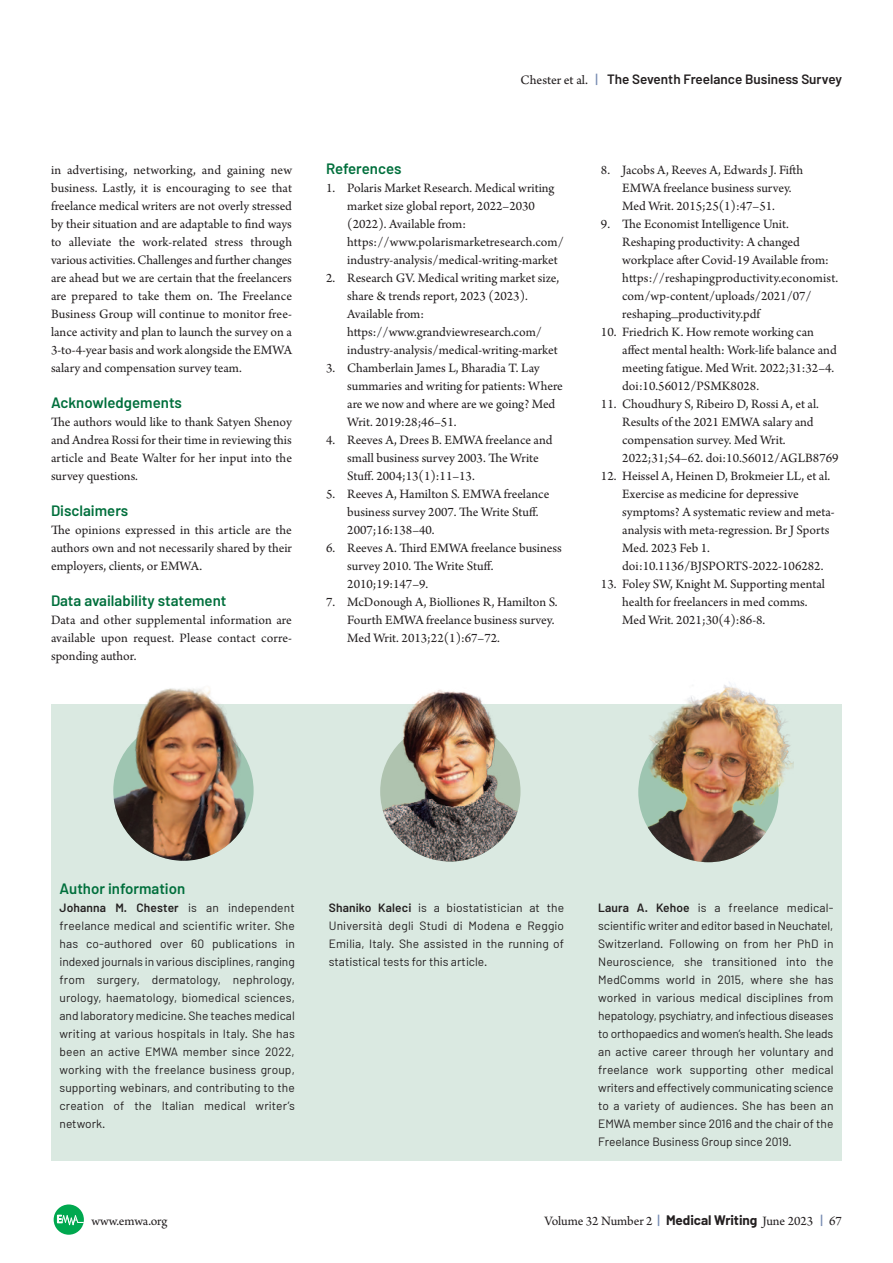
<style>
.page{position:relative;width:893px;height:1263px;background:#fff}
.page>*{position:absolute;margin:0;border:0;box-sizing:border-box;transform-origin:0 0}
.t1{font:600 15px "Barlow";color:#006f3c}
.t2{font:13.5px/18px "Arno Pro";color:#231f20}
.t3{font:600 13.5px "Barlow";color:#231f20}
.t4{font:12px/18px "Barlow";color:#231f20;text-align:justify}
.s1{font-family:"Arno Pro Sm Text";font-weight:400}
.s2{font-weight:500;color:#7589b1}
.s3{font-style:italic}
.s4{font-weight:600}
.s5{font-family:"Barlow";font-weight:500;color:#7589b1}
.s6{font-family:"Barlow";font-weight:700}
</style>
<div class="page">
<svg style="left:54px;top:1204px;width:30px;height:31px"></svg>
<div style="left:51px;top:704px;width:791px;height:456px;background:#dae9e1"></div>
<img style="left:113px;top:720px;width:141px;height:141px;border-radius:50%">
<img style="left:126px;top:688px;width:119px;height:117px">
<img style="left:380px;top:721px;width:140px;height:140px;border-radius:50%">
<img style="left:401px;top:690px;width:102px;height:115px">
<img style="left:638px;top:722px;width:141px;height:140px;border-radius:50%">
<img style="left:648px;top:682px;width:146px;height:124px">
<p class="t2" style="left:51px;top:162px;width:243px;text-align:justify">in advertising, networking, and gaining new business. Lastly, it is encouraging to see that freelance medical writers are not overly stressed by their situation and are adaptable to find ways to alleviate the work-related stress through various activities. Challenges and further changes are ahead but we are certain that the freelancers are prepared to take them on. The Freelance Business Group will continue to monitor free - lance activity and plan to launch the survey on a 3-to-4-year basis and work alongside the EMWA salary and compensation survey team.</p>
<p class="t1" style="left:51px;top:393px;width:132px">Acknowledgements</p>
<p class="t2" style="left:51px;top:414px;width:242px;text-align:justify">The authors would like to thank Satyen Shenoy and Andrea Rossi for their time in reviewing this article and Beate Walter for her input into the survey questions.</p>
<p class="t1" style="left:51px;top:501px;width:79px">Disclaimers</p>
<p class="t2" style="left:51px;top:522px;width:242px;text-align:justify">The opinions expressed in this article are the authors own and not necessarily shared by their employers, clients, or EMWA.</p>
<p class="t1" style="left:51px;top:591px;width:177px">Data availability statement</p>
<p class="t2" style="left:51px;top:612px;width:242px;text-align:justify">Data and other supplemental information are available upon request. Please contact corre - sponding author.</p>
<p class="t3" style="left:521px;top:70px;width:323px"><span class="s1">Chester et al.</span> <span class="s2">|</span> The Seventh Freelance Business Survey</p>
<p class="t1" style="left:326px;top:159px;width:77px">References</p>
<p class="t2" style="left:347px;top:180px;width:218px;text-indent:-21px">1. Polaris Market Research. Medical writing market size global report, 2022–2030 (2022). Available from: https://www.polarismarketresearch.com/ industry-analysis/medical-writing-market</p>
<p class="t2" style="left:347px;top:270px;width:213px;text-indent:-21px">2. Research GV. Medical writing market size, share &amp; trends report, 2023 (2023).<br>Available from: https://www.grandviewresearch.com/ industry-analysis/medical-writing-market</p>
<p class="t2" style="left:347px;top:360px;width:217px;text-indent:-21px">3. Chamberlain James L, Bharadia T. Lay summaries and writing for patients: Where are we now and where are we going? Med Writ. 2019:28;46–51.</p>
<p class="t2" style="left:347px;top:432px;width:207px;text-indent:-21px">4. Reeves A, Drees B. EMWA freelance and small business survey 2003. The Write<br>Stuff. 2004;13(1):11–13.</p>
<p class="t2" style="left:347px;top:486px;width:204px;text-indent:-21px">5. Reeves A, Hamilton S. EMWA freelance business survey 2007. The Write Stuff.<br>2007;16:138–40.</p>
<p class="t2" style="left:347px;top:540px;width:216px;text-indent:-21px">6. Reeves A. Third EMWA freelance business survey 2010. The Write Stuff.<br>2010;19:147–9.</p>
<p class="t2" style="left:347px;top:594px;width:212px;text-indent:-21px">7. McDonough A, Biolliones R, Hamilton S.<br>Fourth EMWA freelance business survey.<br>Med Writ. 2013;22(1):67–72.</p>
<p class="t2" style="left:622px;top:162px;width:183px;text-indent:-21px">8. Jacobs A, Reeves A, Edwards J. Fifth<br>EMWA freelance business survey.<br>Med Writ. 2015;25(1):47–51.</p>
<p class="t2" style="left:622px;top:216px;width:217px;text-indent:-21px">9. The Economist Intelligence Unit.<br>Reshaping productivity: A changed workplace after Covid-19 Available from: https://reshapingproductivity.economist. com/wp-content/uploads/2021/07/ reshaping_productivity.pdf</p>
<p class="t2" style="left:622px;top:324px;width:216px;text-indent:-21px">10. Friedrich K. How remote working can affect mental health: Work-life balance and meeting fatigue. Med Writ. 2022;31:32–4. doi:10.56012/PSMK8028.</p>
<p class="t2" style="left:622px;top:396px;width:218px;text-indent:-21px">11. Choudhury S, Ribeiro D, Rossi A, et al.<br>Results of the 2021 EMWA salary and compensation survey. Med Writ.<br>2022;31;54–62. doi:10.56012/AGLB8769</p>
<p class="t2" style="left:622px;top:468px;width:214px;text-indent:-21px">12. Heissel A, Heinen D, Brokmeier LL, et al.<br>Exercise as medicine for depressive symptoms? A systematic review and meta&shy;analysis with meta-regression. Br J Sports Med. 2023 Feb 1. doi:10.1136/BJSPORTS-2022-106282.</p>
<p class="t2" style="left:622px;top:576px;width:204px;text-indent:-21px">13. Foley SW, Knight M. Supporting mental health for freelancers in med comms.<br>Med Writ<span class="s3">.</span> 2021;30(4):86-8.</p>
<p class="t1" style="left:60px;top:879px;width:127px">Author information</p>
<p class="t4" style="left:60px;top:898px;width:237px"><span class="s4">Johanna M. Chester</span> is an independent freelance medical and scientific writer. She has co-authored over 60 publications in indexed journals in various disciplines, ranging from surgery, dermatology, nephrology, urology, haematology, biomedical sciences, and laboratory medicine. She teaches medical writing at various hospitals in Italy. She has been an active EMWA member since 2022, working with the freelance business group, supporting webinars, and contributing to the creation of the Italian medical writer’s network.</p>
<p class="t4" style="left:329px;top:898px;width:237px"><span class="s4">Shaniko Kaleci</span> is a biostatistician at the Università degli Studi di Modena e Reggio Emilia, Italy. She assisted in the running of statistical tests for this article.</p>
<p class="t4" style="left:598px;top:898px;width:237px"><span class="s4">Laura A. Kehoe</span> is a freelance medical&shy;scientific writer and editor based in Neuchatel, Switzerland. Following on from her PhD in Neuroscience, she transitioned into the MedComms world in 2015, where she has worked in various medical disciplines from hepa tology, psychiatry, and infectious diseases to orthopaedics and women’s health. She leads an active career through her voluntary and freelance work supporting other medical writers and effectively communi cating science to a variety of audiences. She has been an EMWA member since 2016 and the chair of the Freelance Business Group since 2019.</p>
<p class="t2" style="left:91px;top:1213px;width:78px">www.emwa.org</p>
<p class="t2" style="left:544px;top:1213px;width:299px">Volume 32 Number 2 <span class="s5">|</span> <span class="s6">Medical Writing</span> June 2023 <span class="s5">|</span> 67</p>
</div>
